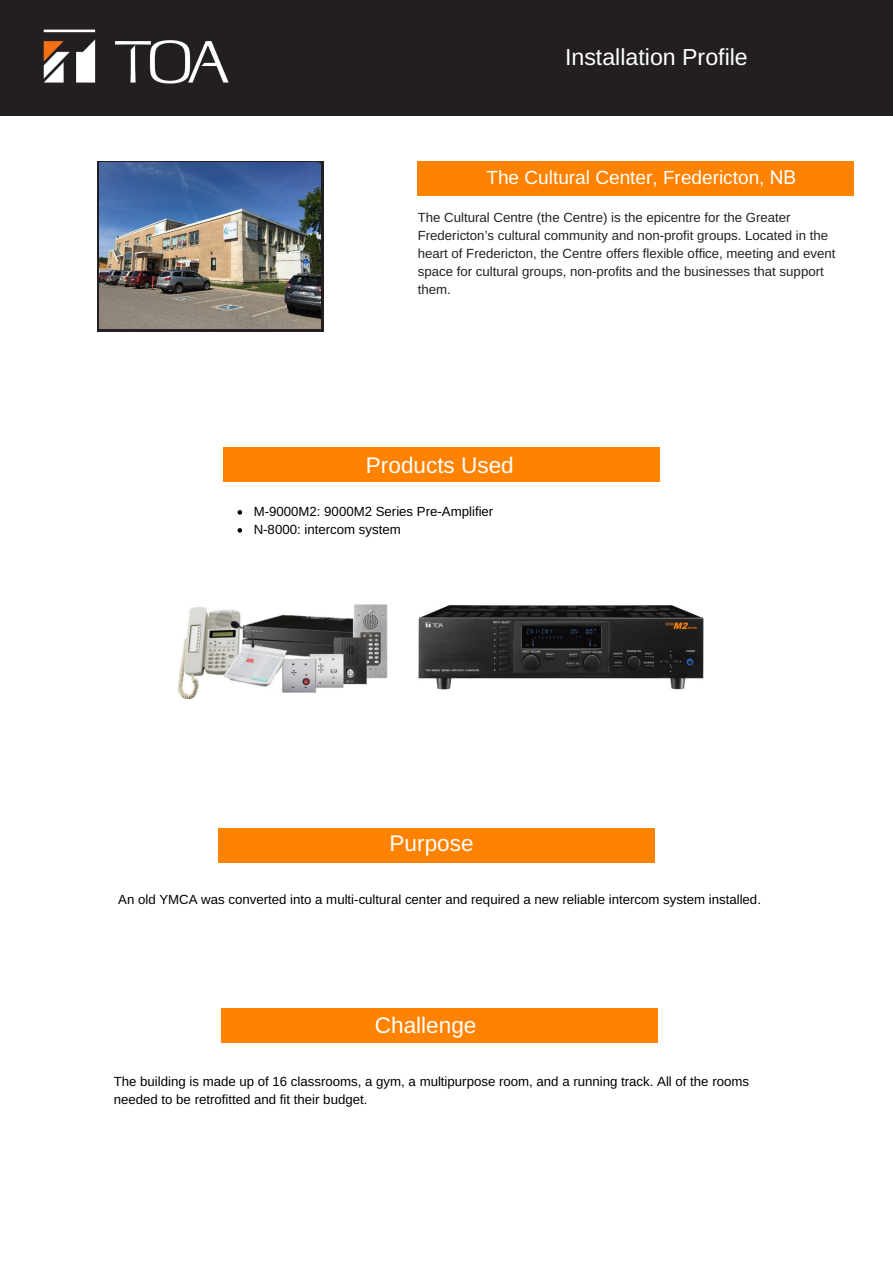
<style>
.page{position:relative;width:893px;height:1263px;background:#fff}
.page>*{position:absolute;margin:0;border:0;box-sizing:border-box;transform-origin:0 0}
.t1{font:23.25px "Arimo";color:#fff}
.t2{font:22.5px "Arimo";color:#fff}
.t3{font:19.05px "Arimo";color:#fff}
.t4{font:13.2px/18px "Arimo";color:#000}
.t5{font:13.2px/18px "Arimo";color:#222}
.s1{font-family:"Arial"}
</style>
<div class="page">
<div style="left:417px;top:161px;width:436px;height:35px;background:#ff8200"></div>
<svg style="left:238px;top:510px;width:4px;height:5px"></svg>
<svg style="left:238px;top:528px;width:4px;height:5px"></svg>
<div style="left:97px;top:161px;width:226px;height:170px;background:#231f20"></div>
<div style="left:223px;top:447px;width:437px;height:35px;background:#ff8200"></div>
<div style="left:218px;top:828px;width:437px;height:34px;background:#ff8200"></div>
<div style="left:221px;top:1008px;width:437px;height:35px;background:#ff8200"></div>
<div style="left:0;top:0;width:893px;height:116px;background:#231f20"></div>
<img style="left:43px;top:29px;width:186px;height:55px">
<img style="left:418px;top:605px;width:286px;height:85px">
<img style="left:177px;top:604px;width:211px;height:94px">
<img style="left:99px;top:162px;width:222px;height:167px">
<h1 class="t1" style="left:565px;top:44px;width:184px">Installation Profile</h1>
<h3 class="t3" style="left:486px;top:166px;width:311px">The Cultural Center, Fredericton, <span class="s1">NB</span></h3>
<p class="t5" style="left:418px;top:208px;width:419px">The Cultural Centre (the Centre) is the epicentre for the Greater Fredericton’s cultural community and non-profit groups. Located in the heart of Fredericton, the Centre offers flexible office, meeting and event space for cultural groups, non-profits and the businesses that support them.</p>
<h2 class="t2" style="left:366px;top:453px;width:149px">Products Used</h2>
<p class="t4" style="left:254px;top:502px;width:241px">M-9000M2: 9000M2 Series Pre-Amplifier<br>N-8000: intercom system</p>
<h2 class="t2" style="left:390px;top:831px;width:85px">Purpose</h2>
<p class="t4" style="left:118px;top:891px;width:644px">An old YMCA was converted into a multi-cultural center and required a new reliable intercom system installed.</p>
<h2 class="t2" style="left:375px;top:1012px;width:103px">Challenge</h2>
<p class="t4" style="left:114px;top:1072px;width:637px">The building is made up of 16 classrooms, a gym, a multipurpose room, and a running track. All of the rooms needed to be retrofitted and fit their budget.</p>
</div>
